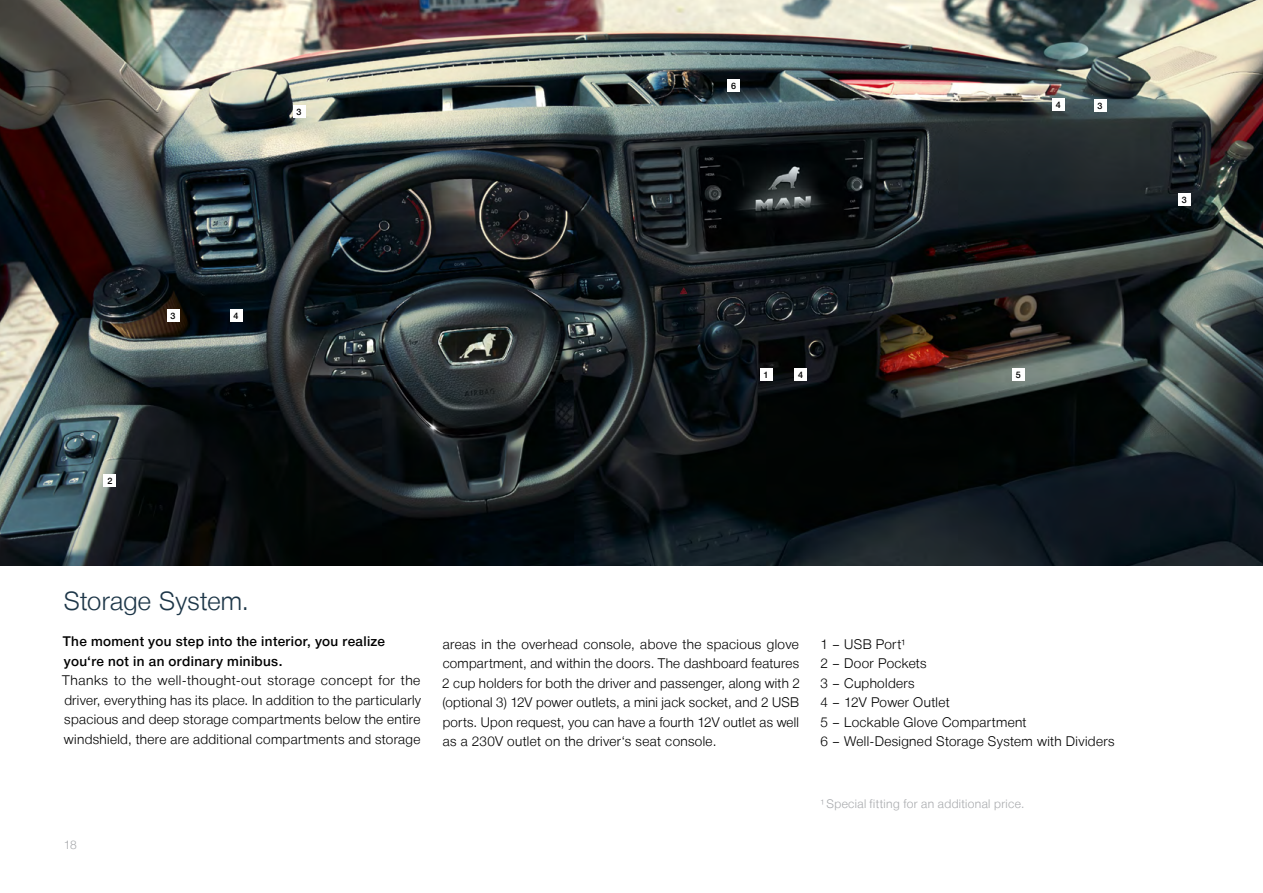
<style>
.page{position:relative;width:1263px;height:893px;background:#fff}
.page>*{position:absolute;margin:0;border:0;box-sizing:border-box;transform-origin:0 0}
.t1{font:300 25.5px "Man Global";letter-spacing:.01em;color:#1d3648}
.t2{font:300 13.5px/19.5px "Man Global";letter-spacing:.025em;color:#000;text-align:justify}
.t3{font:500 13.5px/19.5px "Man Global";letter-spacing:.025em;color:#000}
.t4{font:300 12px "Man Global";letter-spacing:.03em;color:#a7a9ac}
.t5{font:500 9px "Man Global";color:#000}
</style>
<div class="page">
<img style="left:0;top:0;width:1263px;height:566px">
<div style="left:760px;top:368px;width:12px;height:13px;background:#fff"></div>
<div style="left:230px;top:309px;width:12px;height:13px;background:#fff"></div>
<div style="left:1052px;top:98px;width:12px;height:13px;background:#fff"></div>
<div style="left:794px;top:368px;width:13px;height:13px;background:#fff"></div>
<div style="left:727px;top:79px;width:13px;height:12px;background:#fff"></div>
<div style="left:167px;top:309px;width:12px;height:13px;background:#fff"></div>
<div style="left:1094px;top:99px;width:12px;height:13px;background:#fff"></div>
<div style="left:1178px;top:193px;width:13px;height:13px;background:#fff"></div>
<div style="left:293px;top:105px;width:13px;height:13px;background:#fff"></div>
<div style="left:104px;top:474px;width:12px;height:13px;background:#fff"></div>
<div style="left:1012px;top:368px;width:12px;height:13px;background:#fff"></div>
<p class="t5" style="left:297px;top:107px;width:7px">3</p>
<p class="t5" style="left:731px;top:80px;width:7px">6</p>
<p class="t5" style="left:1056px;top:99px;width:7px">4</p>
<p class="t5" style="left:1097px;top:100px;width:7px">3</p>
<p class="t5" style="left:171px;top:311px;width:7px">3</p>
<p class="t5" style="left:233px;top:311px;width:7px">4</p>
<p class="t5" style="left:107px;top:476px;width:7px">2</p>
<p class="t5" style="left:764px;top:369px;width:7px">1</p>
<p class="t5" style="left:798px;top:369px;width:7px">4</p>
<p class="t5" style="left:1016px;top:369px;width:7px">5</p>
<h1 class="t1" style="left:64px;top:586px;width:187px">Storage System.</h1>
<p class="t3" style="left:63px;top:632px;width:324px">The moment you step into the interior, you realize you‘re not in an ordinary minibus.</p>
<p class="t2" style="left:62px;top:671px;width:360px">Thanks to the well-thought-out storage concept for the driver, everything has its place. In addition to the particularly spacious and deep storage compartments below the entire windshield, there are additional compartments and storage</p>
<p class="t4" style="left:64px;top:838px;width:14px">18</p>
<p class="t2" style="left:442px;top:634px;width:359px">areas in the overhead console, above the spacious glove compartment, and within the doors. The dashboard features 2 cup holders for both the driver and passenger, along with 2 (optional 3) 12V power outlets, a mini jack socket, and 2 USB ports. Upon request, you can have a fourth 12V outlet as well as a 230V outlet on the driver‘s seat console.</p>
<p class="t2" style="left:820px;top:634px;width:296px;text-align:left">1 – USB Port¹<br>2 – Door Pockets<br>3 – Cupholders<br>4 – 12V Power Outlet<br>5 – Lockable Glove Compartment<br>6 – Well-Designed Storage System with Dividers</p>
<p class="t4" style="left:820px;top:797px;width:205px">¹ Special fitting for an additional price.</p>
<p class="t5" style="left:1182px;top:195px;width:7px">3</p>
</div>
